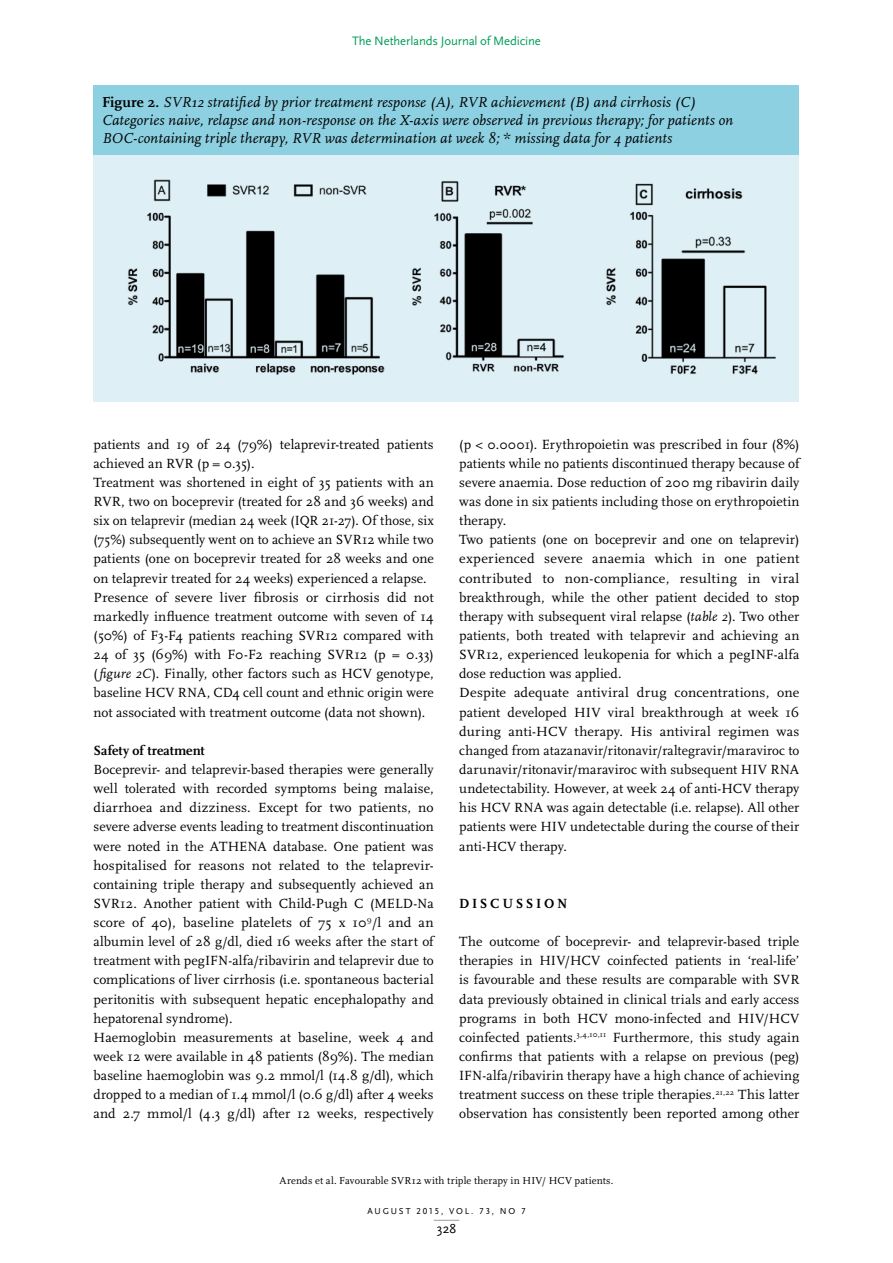
<style>
.page{position:relative;width:893px;height:1263px;background:#fff}
.page>*{position:absolute;margin:0;border:0;box-sizing:border-box;transform-origin:0 0}
.t1{font:italic 15px/18px "Scala";letter-spacing:.01em;color:#000}
.brood{font:13.8px/19.2px "Scala";letter-spacing:.005em;color:#000;text-align:justify}
.tussenkop_2{font:700 13.8px "Scala";color:#000}
.tussenkop_1{font:700 13.8px "Scala";letter-spacing:.19em;color:#000}
.t2{font:13.5px "Scala Sans";color:#000}
.t3{font:12.75px "Scala Sans";letter-spacing:-.01em;color:#009e59}
.runningtitle{font:10.5px "Scala";letter-spacing:.015em;color:#000}
.t4{font:9px "Scala Sans Caps";letter-spacing:.205em;color:#000}
.s1{font-weight:700;font-style:normal}
.s2{font-style:italic}
</style>
<div class="page">
<svg style="left:434px;top:1220px;width:25px;height:1px"></svg>
<div style="left:94px;top:85px;width:705px;height:71px;background:#8cd0e1"></div>
<div style="left:94px;top:156px;width:705px;height:246px;background:#deeff5"></div>
<img style="left:128px;top:179px;width:257px;height:196px">
<img style="left:412px;top:181px;width:152px;height:191px">
<img style="left:606px;top:183px;width:170px;height:192px">
<p class="t3" style="left:352px;top:34px;width:190px">The Netherlands Journal of Medicine</p>
<p class="t1" style="left:102px;top:93px;width:633px"><span class="s1">Figure 2.</span> SVR12 stratified by prior treatment response (A), RVR achievement (B) and cirrhosis (C)<br>Categories naive, relapse and non-response on the X-axis were observed in previous therapy; for patients on<br>BOC-containing triple therapy, RVR was determination at week 8; * missing data for 4 patients</p>
<p class="brood" style="left:94px;top:435px;width:342px">patients and 19 of 24 (79%) telaprevir-treated patients achieved an RVR (p = 0.35).</p>
<p class="brood" style="left:94px;top:473px;width:342px">Treatment was shortened in eight of 35 patients with an RVR, two on boceprevir (treated for 28 and 36 weeks) and six on telaprevir (median 24 week (IQR 21-27). Of those, six (75%) subsequently went on to achieve an SVR12 while two patients (one on boceprevir treated for 28 weeks and one on telaprevir treated for 24 weeks) experienced a relapse.</p>
<p class="brood" style="left:94px;top:588px;width:342px">Presence of severe liver fibrosis or cirrhosis did not markedly influence treatment outcome with seven of 14 (50%) of F3-F4 patients reaching SVR12 compared with 24 of 35 (69%) with F0-F2 reaching SVR12 (p = 0.33) (<span class="s2">figure 2C</span>). Finally, other factors such as HCV genotype, baseline HCV RNA, CD4 cell count and ethnic origin were not associated with treatment outcome (data not shown).</p>
<p class="tussenkop_2" style="left:94px;top:742px;width:113px">Safety of treatment</p>
<p class="brood" style="left:94px;top:760px;width:342px">Boceprevir- and telaprevir-based therapies were generally well tolerated with recorded symptoms being malaise, diarrhoea and dizziness. Except for two patients, no severe adverse events leading to treatment discontinuation were noted in the ATHENA database. One patient was hospitalised for reasons not related to the telaprevir&shy;containing triple therapy and subsequently achieved an SVR12. Another patient with Child-Pugh C (MELD-Na score of 40), baseline platelets of 75 x 10<sup>9</sup>/l and an albumin level of 28 g/dl, died 16 weeks after the start of treatment with pegIFN-alfa/ribavirin and telaprevir due to complications of liver cirrhosis (i.e. spontaneous bacterial peritonitis with subsequent hepatic encephalopathy and hepatorenal syndrome).</p>
<p class="brood" style="left:94px;top:1028px;width:342px">Haemoglobin measurements at baseline, week 4 and week 12 were available in 48 patients (89%). The median baseline haemoglobin was 9.2 mmol/l (14.8 g/dl), which dropped to a median of 1.4 mmol/l (0.6 g/dl) after 4 weeks and 2.7 mmol/l (4.3 g/dl) after 12 weeks, respectively</p>
<p class="brood" style="left:459px;top:435px;width:342px">(p &lt; 0.0001). Erythropoietin was prescribed in four (8%) patients while no patients discontinued therapy because of severe anaemia. Dose reduction of 200 mg ribavirin daily was done in six patients including those on erythropoietin therapy.</p>
<p class="brood" style="left:459px;top:530px;width:342px">Two patients (one on boceprevir and one on telaprevir) experienced severe anaemia which in one patient contributed to non-compliance, resulting in viral breakthrough, while the other patient decided to stop therapy with subsequent viral relapse (<span class="s2">table 2</span>). Two other patients, both treated with telaprevir and achieving an SVR12, experienced leukopenia for which a pegINF-alfa dose reduction was applied.</p>
<p class="brood" style="left:459px;top:683px;width:342px">Despite adequate antiviral drug concentrations, one patient developed HIV viral breakthrough at week 16 during anti-HCV therapy. His antiviral regimen was changed from atazanavir/ritonavir/raltegravir/maraviroc to darunavir/ritonavir/maraviroc with subsequent HIV RNA undetectability. However, at week 24 of anti-HCV therapy his HCV RNA was again detectable (i.e. relapse). All other patients were HIV undetectable during the course of their anti-HCV therapy.</p>
<p class="tussenkop_1" style="left:459px;top:895px;width:109px">DISCUSSION</p>
<p class="brood" style="left:459px;top:932px;width:342px">The outcome of boceprevir- and telaprevir-based triple therapies in HIV/HCV coinfected patients in ‘real-life’ is favourable and these results are comparable with SVR data previously obtained in clinical trials and early access programs in both HCV mono-infected and HIV/HCV coinfected patients.<sup>3,4,10,11</sup> Furthermore, this study again confirms that patients with a relapse on previous (peg)<br>IFN-alfa/ribavirin therapy have a high chance of achieving treatment success on these triple therapies.<sup>21,22</sup> This latter observation has consistently been reported among other</p>
<p class="runningtitle" style="left:280px;top:1174px;width:335px">Arends et al. Favourable SVR12 with triple therapy in HIV/ HCV patients.</p>
<p class="t4" style="left:367px;top:1206px;width:160px">AUGUST 2015, VOL. 73, NO 7</p>
<p class="t2" style="left:437px;top:1221px;width:21px">328</p>
</div>
